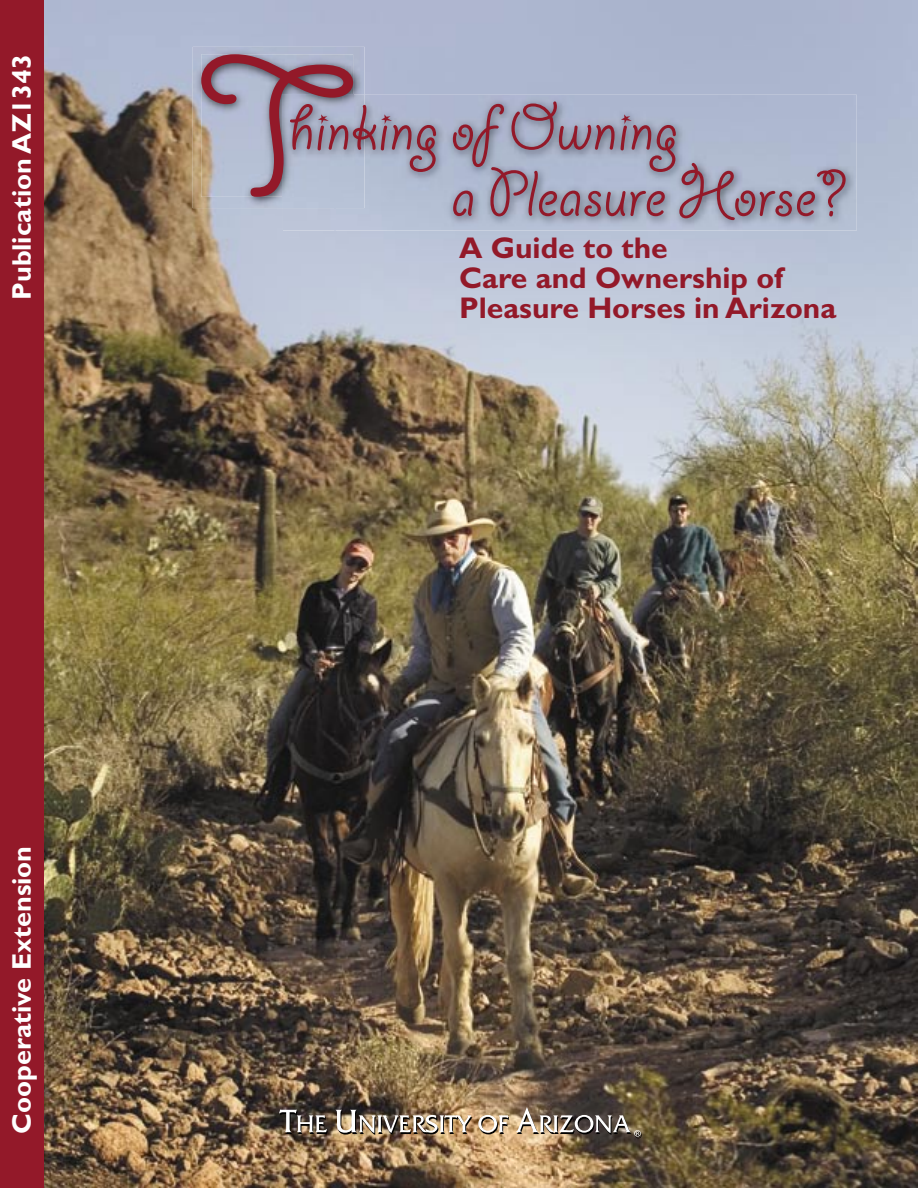
<style>
.page{position:relative;width:918px;height:1188px;background:#fff}
.page>*{position:absolute;margin:0;border:0;box-sizing:border-box;transform-origin:0 0}
.t1{font:216px "Giddyup Std";color:#931929}
.t2{font:72px/66px "Giddyup Std";color:#931929}
.t3{font:700 30px/30px "Gill Sans";color:#931929}
.t4{font:700 27px "Gill Sans";color:#fff}
</style>
<div class="page">
<img style="left:44px;top:0;width:874px;height:1188px">
<div style="left:0;top:0;width:44px;height:1188px;background:#931929"></div>
<img style="left:193px;top:47px;width:171px;height:161px">
<img style="left:201px;top:54px;width:152px;height:143px">
<img style="left:336px;top:95px;width:521px;height:135px">
<img style="left:283px;top:208px;width:53px;height:22px">
<img style="left:283px;top:95px;width:81px;height:113px">
<img style="left:283px;top:95px;width:70px;height:102px">
<svg style="left:279px;top:1110px;width:49px;height:24px"></svg>
<img style="left:336px;top:1110px;width:136px;height:25px">
<svg style="left:478px;top:1115px;width:31px;height:19px"></svg>
<svg style="left:516px;top:1107px;width:126px;height:31px"></svg>
<p class="t4" style="left:6px;top:300px;width:247px;rotate:-90deg">Publication AZ1343</p>
<h1 class="t1" style="left:196px;top:12px;width:144px">T</h1>
<h2 class="t2" style="left:451px;top:98px;width:397px;text-indent:-162px">hinking of Owning<br>a Pleasure Horse?</h2>
<p class="t3" style="left:459px;top:233px;width:379px">A Guide to the<br>Care and Ownership of<br>Pleasure Horses in Arizona</p>
<p class="t4" style="left:6px;top:1134px;width:290px;rotate:-90deg">Cooperative Extension</p>
</div>
